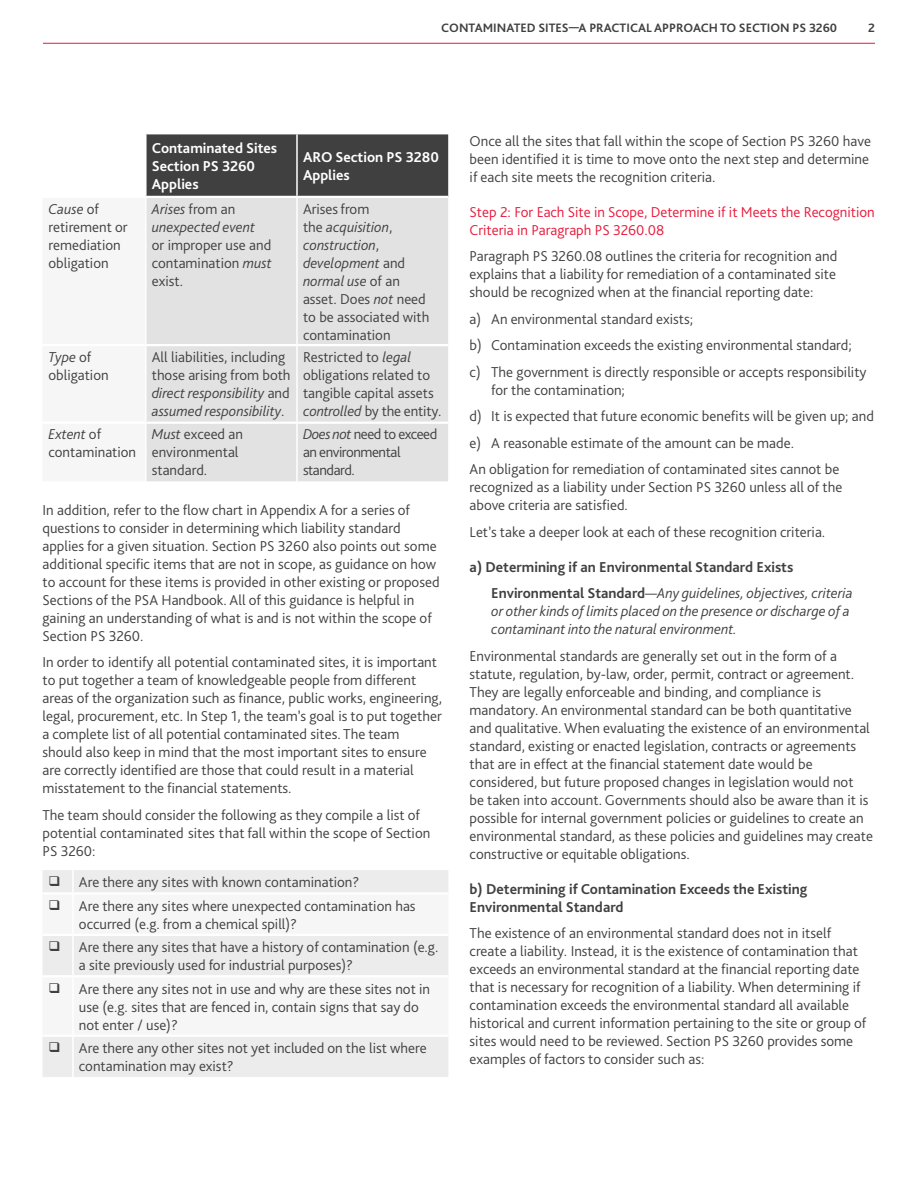
<style>
.page{position:relative;width:918px;height:1188px;background:#fff}
.page>*{position:absolute;margin:0;border:0;box-sizing:border-box;transform-origin:0 0}
.t1{font:300 15px/18px "Bliss Pro";color:#404040}
.t2{font:700 15px/26.5px "Bliss Pro";color:#404040}
.t3{font:italic 300 15px/18px "Bliss Pro";color:#404040}
.t4{font:300 15px/18px "Bliss Pro";color:#e81a3b}
.t5{font:700 15px/18px "Bliss Pro";color:#fff}
.t6{font:300 15px/18px "Bliss Pro";letter-spacing:-.03em;color:#404040}
.t7{font:700 12.75px "Bliss Pro";color:#404040}
.s1{font-style:italic}
.s2{font-style:normal}
.s3{font-weight:300;font-style:italic}
</style>
<div class="page">
<hr style="left:43px;top:43px;width:832px;height:1px;background:#e81a3b">
<div style="left:147px;top:134px;width:301px;height:62px;background:#404040"></div>
<div style="left:147px;top:198px;width:301px;height:283px;background:#e2e2e2"></div>
<hr style="left:296px;top:134px;width:2px;height:62px;background:#fff">
<hr style="left:296px;top:198px;width:2px;height:146px;background:#fff">
<hr style="left:296px;top:346px;width:2px;height:76px;background:#fff">
<hr style="left:296px;top:424px;width:2px;height:57px;background:#fff">
<hr style="left:146px;top:344px;width:151px;height:2px;background:#fff">
<hr style="left:297px;top:344px;width:151px;height:2px;background:#fff">
<hr style="left:146px;top:422px;width:151px;height:2px;background:#fff">
<hr style="left:297px;top:422px;width:151px;height:2px;background:#fff">
<div style="left:43px;top:870px;width:405px;height:207px;background:#ececec"></div>
<svg style="left:43px;top:895px;width:405px;height:140px;fill:#f6f6f6"></svg>
<hr style="left:72px;top:870px;width:2px;height:22px;background:#fff">
<hr style="left:72px;top:895px;width:2px;height:39px;background:#fff">
<hr style="left:72px;top:936px;width:2px;height:39px;background:#fff">
<hr style="left:72px;top:977px;width:2px;height:58px;background:#fff">
<hr style="left:72px;top:1037px;width:2px;height:40px;background:#fff">
<hr style="left:43px;top:892px;width:30px;height:3px;background:#fff">
<hr style="left:73px;top:892px;width:375px;height:3px;background:#fff">
<hr style="left:43px;top:934px;width:30px;height:2px;background:#fff">
<hr style="left:73px;top:934px;width:375px;height:2px;background:#fff">
<hr style="left:43px;top:975px;width:30px;height:2px;background:#fff">
<hr style="left:73px;top:975px;width:375px;height:2px;background:#fff">
<hr style="left:43px;top:1035px;width:30px;height:2px;background:#fff">
<hr style="left:73px;top:1035px;width:375px;height:2px;background:#fff">
<p class="t7" style="left:441px;top:20px;width:397px">CONTAMINATED SITES—A PRACTICAL APPROACH TO SECTION PS 3260</p>
<p class="t7" style="left:868px;top:20px;width:8px">2</p>
<p class="t5" style="left:152px;top:139px;width:127px">Contaminated Sites<br>Section PS 3260<br>Applies</p>
<p class="t5" style="left:303px;top:148px;width:138px">ARO Section PS 3280<br>Applies</p>
<p class="t1" style="left:49px;top:200px;width:81px"><span class="s1">Cause</span> of retirement or remediation obligation</p>
<p class="t3" style="left:152px;top:200px;width:105px">Arises <span class="s2">from an </span>unexpected event</p>
<p class="t1" style="left:152px;top:236px;width:121px;text-align:justify">or improper use and contamination <span class="s1">must </span>exist.</p>
<p class="t1" style="left:303px;top:200px;width:128px">Arises from<br>the <span class="s1">acquisition</span>, <span class="s1">construction</span>, <span class="s1">development</span> and <span class="s1">normal use</span> of an asset. Does <span class="s1">not</span> need to be associated with contamination</p>
<p class="t1" style="left:49px;top:348px;width:62px"><span class="s1">Type</span> of obligation</p>
<p class="t1" style="left:152px;top:348px;width:140px">All liabilities, including those arising from both <span class="s1">direct responsibility</span> and <span class="s1">assumed responsibility</span>.</p>
<p class="t1" style="left:303px;top:348px;width:140px">Restricted to <span class="s1">legal </span>obligations related to tangible capital assets <span class="s1">controlled</span> by the entity.</p>
<p class="t1" style="left:49px;top:425px;width:89px"><span class="s1">Extent</span> of contamination</p>
<p class="t1" style="left:152px;top:425px;width:93px"><span class="s1">Must</span> exceed an environmental standard.</p>
<p class="t6" style="left:303px;top:425px;width:136px"><span class="s1">Does not</span> need to exceed an environmental standard.</p>
<p class="t1" style="left:43px;top:501px;width:399px">In addition, refer to the flow chart in Appendix A for a series of questions to consider in determining which liability standard applies for a given situation. Section PS 3260 also points out some additional specific items that are not in scope, as guidance on how to account for these items is provided in other existing or proposed Sections of the PSA Handbook. All of this guidance is helpful in gaining an understanding of what is and is not within the scope of Section PS 3260.</p>
<p class="t1" style="left:43px;top:653px;width:401px">In order to identify all potential contaminated sites, it is important to put together a team of knowledgeable people from different areas of the organization such as finance, public works, engineering, legal, procurement, etc. In Step 1, the team’s goal is to put together a complete list of all potential contaminated sites. The team should also keep in mind that the most important sites to ensure are correctly identified are those that could result in a material misstatement to the financial statements.</p>
<p class="t1" style="left:43px;top:806px;width:389px">The team should consider the following as they compile a list of potential contaminated sites that fall within the scope of Section<br>PS 3260:</p>
<p class="t1" style="left:49px;top:873px;width:312px">❑ Are there any sites with known contamination?</p>
<p class="t1" style="left:79px;top:897px;width:338px;text-indent:-30px">❑ Are there any sites where unexpected contamination has occurred (e.g. from a chemical spill)?</p>
<p class="t1" style="left:79px;top:938px;width:361px;text-indent:-30px">❑ Are there any sites that have a history of contamination (e.g. a site previously used for industrial purposes)?</p>
<p class="t1" style="left:79px;top:980px;width:353px;text-indent:-30px">❑ Are there any sites not in use and why are these sites not in use (e.g. sites that are fenced in, contain signs that say do not enter / use)?</p>
<p class="t1" style="left:79px;top:1039px;width:349px;text-indent:-30px">❑ Are there any other sites not yet included on the list where contamination may exist?</p>
<p class="t1" style="left:470px;top:132px;width:403px">Once all the sites that fall within the scope of Section PS 3260 have been identified it is time to move onto the next step and determine if each site meets the recognition criteria.</p>
<p class="t4" style="left:470px;top:203px;width:407px">Step 2: For Each Site in Scope, Determine if it Meets the Recognition<br>Criteria in Paragraph PS 3260.08</p>
<p class="t1" style="left:470px;top:247px;width:369px;text-align:justify">Paragraph PS 3260.08 outlines the criteria for recognition and explains that a liability for remediation of a contaminated site should be recognized when at the financial reporting date:</p>
<p class="t1" style="left:470px;top:306px;width:398px;line-height:26.5px">a) An environmental standard exists;<br>b) Contamination exceeds the existing environmental standard; c) The government is directly responsible or accepts responsibility</p>
<p class="t1" style="left:470px;top:377px;width:406px;line-height:26.5px;text-indent:22px">for the contamination;<br>d) It is expected that future economic benefits will be given up; and e) A reasonable estimate of the amount can be made.<br>An obligation for remediation of contaminated sites cannot be</p>
<p class="t1" style="left:470px;top:478px;width:374px">recognized as a liability under Section PS 3260 unless all of the above criteria are satisfied.</p>
<p class="t1" style="left:470px;top:523px;width:357px">Let’s take a deeper look at each of these recognition criteria.</p>
<p class="t2" style="left:491px;top:554px;width:363px;text-indent:-22px">a) Determining if an Environmental Standard Exists<br>Environmental Standard<span class="s3">—Any guidelines, objectives, criteria</span></p>
<p class="t3" style="left:491px;top:602px;width:360px">or other kinds of limits placed on the presence or discharge of a contaminant into the natural environment.</p>
<p class="t1" style="left:470px;top:647px;width:405px">Environmental standards are generally set out in the form of a statute, regulation, by-law, order, permit, contract or agreement.<br>They are legally enforceable and binding, and compliance is mandatory. An environmental standard can be both quantitative and qualitative. When evaluating the existence of an environmental standard, existing or enacted legislation, contracts or agreements that are in effect at the financial statement date would be considered, but future proposed changes in legislation would not<br>be taken into account. Governments should also be aware than it is possible for internal government policies or guidelines to create an environmental standard, as these policies and guidelines may create constructive or equitable obligations.</p>
<p class="t2" style="left:470px;top:880px;width:339px;line-height:18px">b) Determining if Contamination Exceeds the Existing<br>Environmental Standard</p>
<p class="t1" style="left:470px;top:924px;width:398px">The existence of an environmental standard does not in itself create a liability. Instead, it is the existence of contamination that exceeds an environmental standard at the financial reporting date that is necessary for recognition of a liability. When determining if contamination exceeds the environmental standard all available historical and current information pertaining to the site or group of sites would need to be reviewed. Section PS 3260 provides some examples of factors to consider such as:</p>
</div>
